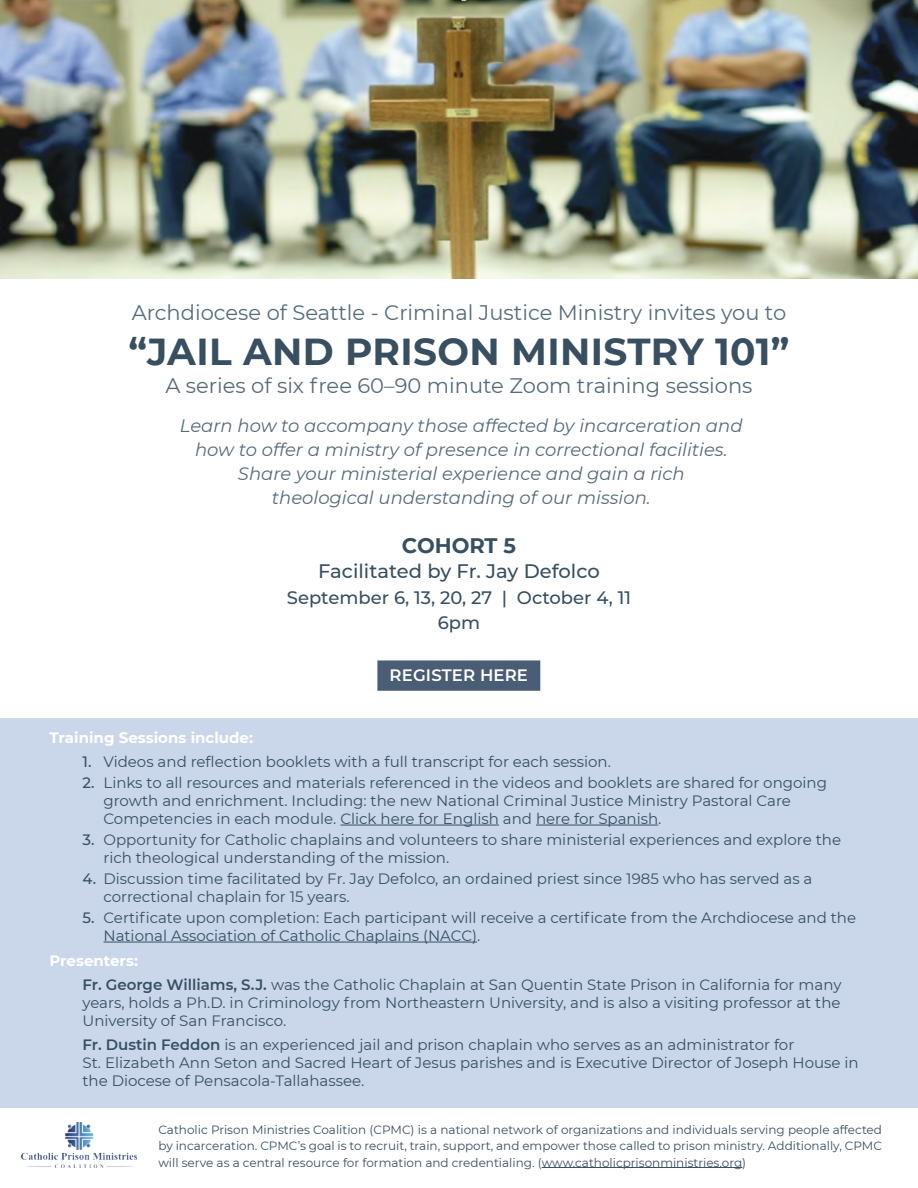
<style>
.page{position:relative;width:918px;height:1188px;background:#fff}
.page>*{position:absolute;margin:0;border:0;box-sizing:border-box;transform-origin:0 0}
.t1{font:700 37.5px "Montserrat";letter-spacing:.01em;color:#384f62}
.t2{font:21px "Montserrat";color:#566b7a}
.t3{font:700 21px "Montserrat";color:#384f62}
.t4{font:500 19.5px "Montserrat";color:#384f62}
.t5{font:italic 18px/24px "Montserrat";color:#566b7a;text-align:center}
.t6{font:500 18px/25.5px "Montserrat";color:#384f62;text-align:center}
.t7{font:600 16.5px "Montserrat";letter-spacing:.01em;color:#fff}
.t8{font:15px/18px "Montserrat";color:#384f62}
.t9{font:700 15px "Montserrat";color:#fff}
.t10{font:12px/16.5px "Montserrat";color:#384f62;text-align:justify}
.s1{font-weight:500}
.s2{font-weight:700;color:#fff}
.s3{font-weight:600}
</style>
<div class="page">
<img style="left:0;top:0;width:918px;height:279px">
<div style="left:0;top:718px;width:918px;height:390px;background:#cad7eb"></div>
<hr style="left:542px;top:1167px;width:200px;height:1px;background:#384f62">
<img style="left:22px;top:1122px;width:114px;height:46px">
<hr style="left:340px;top:825px;width:159px;height:1px;background:#384f62">
<hr style="left:536px;top:825px;width:122px;height:1px;background:#384f62">
<hr style="left:104px;top:942px;width:373px;height:1px;background:#384f62">
<div style="left:377px;top:660px;width:163px;height:31px;background:#495d75;border:2px solid #495d75"></div>
<h2 class="t2" style="left:132px;top:298px;width:656px">Archdiocese of Seattle - Criminal Justice Ministry invites you to</h2>
<h1 class="t1" style="left:128px;top:325px;width:663px">“JAIL AND PRISON MINISTRY 101”</h1>
<h2 class="t2" style="left:165px;top:372px;width:589px">A series of six free 60–90 minute Zoom training sessions</h2>
<p class="t5" style="left:180px;top:413px;width:564px">Learn how to accompany those affected by incarceration and how to offer a ministry of presence in correctional facilities.<br>Share your ministerial experience and gain a rich<br>theological understanding of our mission.</p>
<h2 class="t3" style="left:402px;top:530px;width:116px">COHORT 5</h2>
<h3 class="t4" style="left:318px;top:558px;width:283px">Facilitated by Fr. Jay Defolco</h3>
<p class="t6" style="left:287px;top:584px;width:346px">September 6, 13, 20, 27 | October 4, 11<br>6pm</p>
<p class="t7" style="left:390px;top:664px;width:140px">REGISTER HERE</p>
<p class="t9" style="left:50px;top:727px;width:205px">Training Sessions include:</p>
<p class="t8" style="left:82px;top:752px;width:530px"><span class="s1">1.</span> Videos and reflection booklets with a full transcript for each session.</p>
<p class="t8" style="left:104px;top:773px;width:725px;text-indent:-21px"><span class="s1">2.</span> Links to all resources and materials referenced in the videos and booklets are shared for ongoing growth and enrichment. Including: the new National Criminal Justice Ministry Pastoral Care<br>Competencies in each module. Click here for English and here for Spanish.</p>
<p class="t8" style="left:104px;top:830px;width:739px;text-indent:-21px"><span class="s1">3.</span> Opportunity for Catholic chaplains and volunteers to share ministerial experiences and explore the rich theological understanding of the mission.</p>
<p class="t8" style="left:104px;top:869px;width:710px;text-indent:-21px"><span class="s1">4.</span> Discussion time facilitated by Fr. Jay Defolco, an ordained priest since 1985 who has served as a correctional chaplain for 15 years.</p>
<p class="t8" style="left:104px;top:908px;width:754px;text-indent:-21px"><span class="s1">5.</span> Certificate upon completion: Each participant will receive a certificate from the Archdiocese and the<br>National Association of Catholic Chaplains (NACC).</p>
<p class="t8" style="left:82px;top:949px;width:760px;line-height:24px;text-indent:-33px"><span class="s2">Presenters:<br></span><span class="s3">Fr. George Williams, S.J.</span> was the Catholic Chaplain at San Quentin State Prison in California for many</p>
<p class="t8" style="left:82px;top:994px;width:760px">years, holds a Ph.D. in Criminology from Northeastern University, and is also a visiting professor at the<br>University of San Francisco.</p>
<p class="t8" style="left:82px;top:1036px;width:778px"><span class="s3">Fr. Dustin Feddon</span> is an experienced jail and prison chaplain who serves as an administrator for<br>St. Elizabeth Ann Seton and Sacred Heart of Jesus parishes and is Executive Director of Joseph House in the Diocese of Pensacola-Tallahassee.</p>
<p class="t10" style="left:158px;top:1121px;width:725px">Catholic Prison Ministries Coalition (CPMC) is a national network of organizations and individuals serving people affected by incarceration. CPMC’s goal is to recruit, train, support, and empower those called to prison ministry. Additionally, CPMC will serve as a central resource for formation and credentialing. (www.catholicprisonministries.org)</p>
</div>
